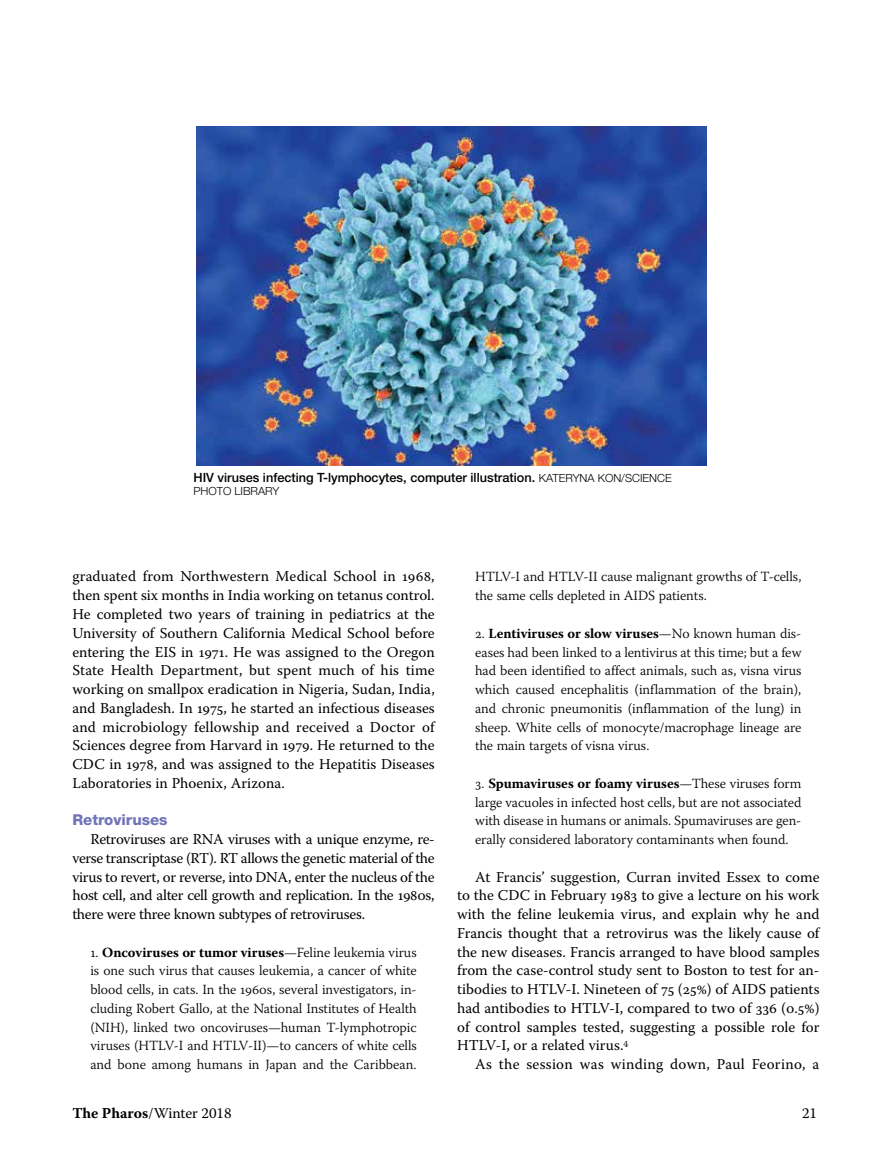
<style>
.page{position:relative;width:891px;height:1175px;background:#fff}
.page>*{position:absolute;margin:0;border:0;box-sizing:border-box;transform-origin:0 0}
.t1{font:15px/18.8px "Warnock Pro";color:#000;text-align:justify}
.t2{font:15px "Warnock Pro";letter-spacing:.02em;color:#000}
.t3{font:800 15px "Helvetica Neue LT Std";color:#7075b8}
.t4{font:300 13.95px/18.8px "Warnock Pro";letter-spacing:-.005em;color:#000;text-align:justify}
.t5{font:500 12.75px "Helvetica Neue LT Std";color:#000}
.t6{font:300 11.25px "Helvetica Neue LT Std";color:#000}
.s1{font-weight:300;font-size:11.25px}
.s2{font-weight:700}
</style>
<div class="page">
<img style="left:197px;top:126px;width:510px;height:339px">
<p class="t5" style="left:194px;top:469px;width:480px">HIV viruses infecting T-lymphocytes, computer illustration. <span class="s1">KATERYNA KON/SCIENCE</span></p>
<p class="t6" style="left:193px;top:484px;width:87px">PHOTO LIBRARY</p>
<p class="t1" style="left:72px;top:567px;width:364px">graduated from Northwestern Medical School in 1968, then spent six months in India working on tetanus control.<br>He completed two years of training in pediatrics at the University of Southern California Medical School before entering the EIS in 1971. He was assigned to the Oregon State Health Department, but spent much of his time working on smallpox eradication in Nigeria, Sudan, India, and Bangladesh. In 1975, he started an infectious diseases and microbiology fellowship and received a Doctor of Sciences degree from Harvard in 1979. He returned to the CDC in 1978, and was assigned to the Hepatitis Diseases Laboratories in Phoenix, Arizona.</p>
<p class="t3" style="left:72px;top:811px;width:97px">Retroviruses</p>
<p class="t1" style="left:72px;top:829px;width:364px;text-indent:18px">Retroviruses are RNA viruses with a unique enzyme, re&shy;verse transcriptase (RT). RT allows the genetic material of the virus to revert, or reverse, into DNA, enter the nucleus of the host cell, and alter cell growth and replication. In the 1980s, there were three known subtypes of retroviruses.</p>
<p class="t4" style="left:90px;top:942px;width:328px">1. <span class="s2">Oncoviruses or tumor viruses</span>—Feline leukemia virus is one such virus that causes leukemia, a cancer of white blood cells, in cats. In the 1960s, several investigators, in&shy;cluding Robert Gallo, at the National Institutes of Health (NIH), linked two oncoviruses—human T-lymphotropic viruses (HTLV-I and HTLV-II)—to cancers of white cells and bone among humans in Japan and the Caribbean.</p>
<p class="t4" style="left:475px;top:567px;width:328px">HTLV-I and HTLV-II cause malignant growths of T-cells, the same cells depleted in AIDS patients.</p>
<p class="t4" style="left:475px;top:623px;width:328px">2. <span class="s2">Lentiviruses or slow viruses</span>—No known human dis&shy;eases had been linked to a lentivirus at this time; but a few had been identified to affect animals, such as, visna virus which caused encephalitis (inflammation of the brain), and chronic pneumonitis (inflammation of the lung) in sheep. White cells of monocyte/macrophage lineage are the main targets of visna virus.</p>
<p class="t4" style="left:475px;top:773px;width:328px">3. <span class="s2">Spumaviruses or foamy viruses</span>—These viruses form large vacuoles in infected host cells, but are not associated with disease in humans or animals. Spumaviruses are gen&shy;erally considered laboratory contaminants when found.</p>
<p class="t1" style="left:457px;top:867px;width:364px;text-indent:18px">At Francis’ suggestion, Curran invited Essex to come to the CDC in February 1983 to give a lecture on his work with the feline leukemia virus, and explain why he and Francis thought that a retrovirus was the likely cause of the new diseases. Francis arranged to have blood samples from the case-control study sent to Boston to test for an&shy;tibodies to HTLV-I. Nineteen of 75 (25%) of AIDS patients had antibodies to HTLV-I, compared to two of 336 (0.5%) of control samples tested, suggesting a possible role for HTLV-I, or a related virus.<sup>4</sup></p>
<p class="t2" style="left:475px;top:1055px;width:346px">As the session was winding down, Paul Feorino, a</p>
<p class="t1" style="left:72px;top:1103px;width:161px"><span class="s2">The Pharos</span>/Winter 2018</p>
<p class="t1" style="left:802px;top:1103px;width:17px">21</p>
</div>
